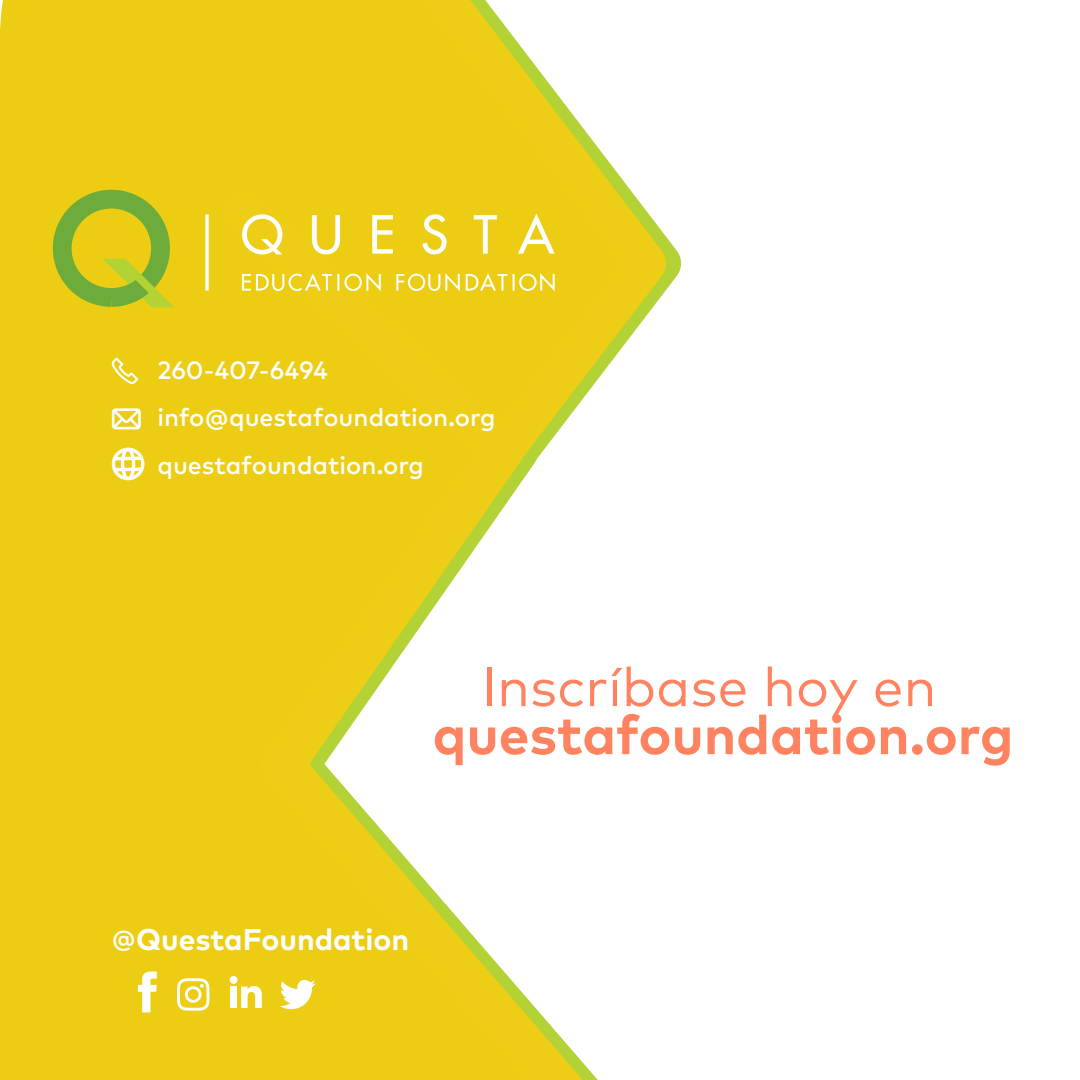
<style>
.page{position:relative;width:1080px;height:1080px;background:#fff}
.page>*{position:absolute;margin:0;border:0;box-sizing:border-box;transform-origin:0 0}
.t1{font:700 55px "Mark Pro";color:#ff8360}
.t2{font:55px "Mark Pro";color:#ff8360}
.t3{font:700 30px "Mark Pro";color:#fff}
.t4{font:500 25px/47.5px "Mark Pro";color:#fff}
.s1{font-weight:500;font-size:25px}
</style>
<div class="page">
<div style="left:0;top:0;width:376px;height:1080px;background:#edcd14"></div>
<div style="left:53px;top:8px;width:323px;height:1072px;background:#edcd14"></div>
<svg style="left:376px;top:0;width:306px;height:325px"></svg>
<svg style="left:183px;top:152px;width:456px;height:928px"></svg>
<svg style="left:111px;top:358px;width:27px;height:26px"></svg>
<svg style="left:112px;top:408px;width:29px;height:21px"></svg>
<svg style="left:112px;top:447px;width:33px;height:33px"></svg>
<svg style="left:280px;top:980px;width:36px;height:29px"></svg>
<div style="left:230px;top:987px;width:7px;height:21px;background:#fff"></div>
<div style="left:230px;top:976px;width:8px;height:8px;background:#fff;border-radius:50%"></div>
<svg style="left:241px;top:986px;width:21px;height:22px"></svg>
<svg style="left:138px;top:972px;width:19px;height:40px"></svg>
<svg style="left:177px;top:978px;width:32px;height:33px"></svg>
<svg style="left:242px;top:214px;width:313px;height:40px"></svg>
<svg style="left:242px;top:273px;width:313px;height:18px;background:#f1d94f"></svg>
<svg style="left:205px;top:214px;width:4px;height:77px"></svg>
<div style="left:53px;top:190px;width:117px;height:117px;border:19px solid #6dac3a;border-radius:50%"></div>
<svg style="left:102px;top:259px;width:72px;height:48px;background:#aec22a"></svg>
<p class="t4" style="left:157px;top:344px;width:340px">260-407-6494 info@questafoundation.org questafoundation.org</p>
<h1 class="t2" style="left:481px;top:645px;width:457px">Inscríbase hoy en</h1>
<h1 class="t1" style="left:433px;top:693px;width:582px">questafoundation.org</h1>
<p class="t3" style="left:112px;top:917px;width:299px"><span class="s1">@</span>QuestaFoundation</p>
</div>
